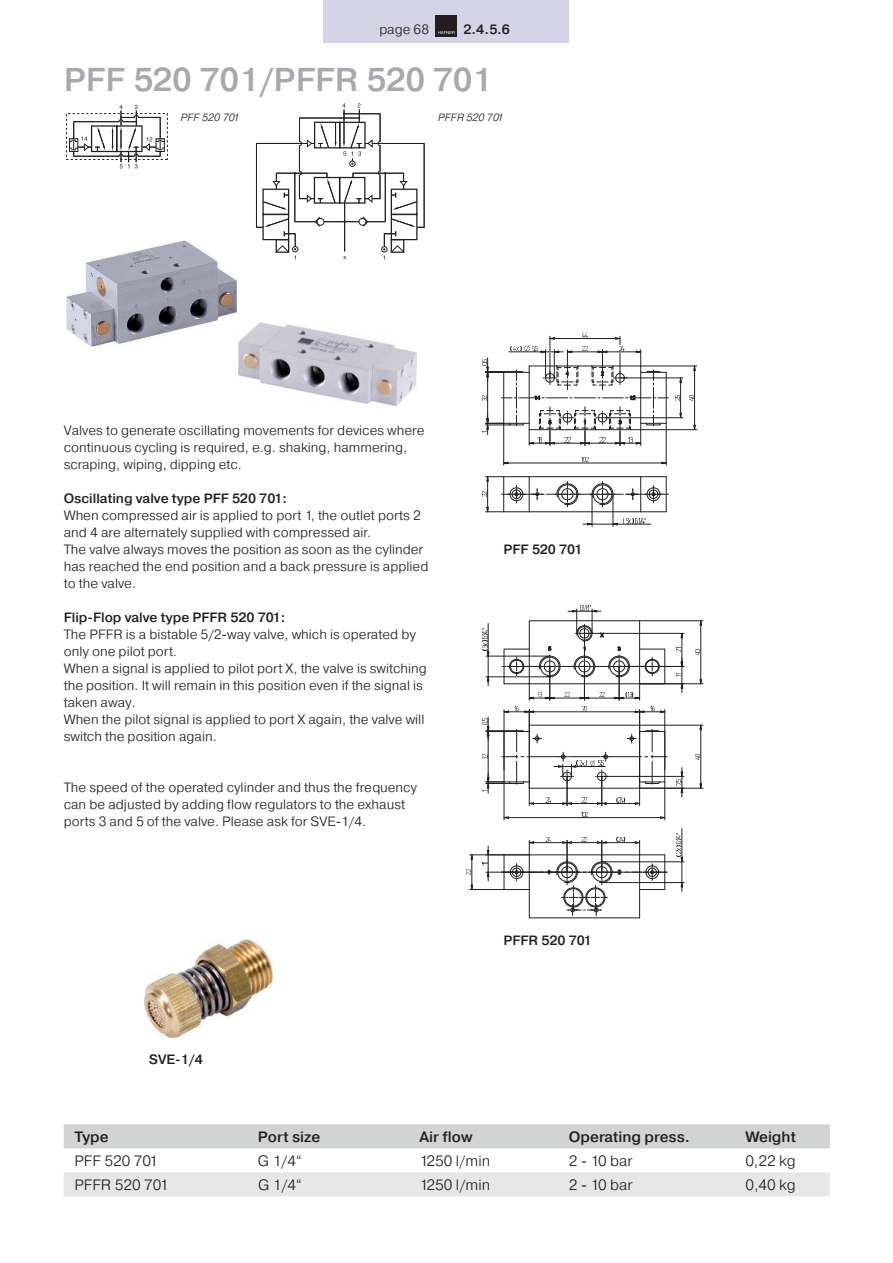
<style>
.page{position:relative;width:893px;height:1263px;background:#fff}
.page>*{position:absolute;margin:0;border:0;box-sizing:border-box;transform-origin:0 0}
.t1{font:500 33px "Pragmatica";color:#a7a9ac}
.t2{font:300 15px "Pragmatica";color:#231f20}
.t3{font:500 15px "Pragmatica";color:#231f20}
.t4{font:300 13.5px/17px "Pragmatica";color:#231f20}
.t5{font:500 13.5px "Pragmatica";color:#231f20}
.t6{font:italic 300 10.5px "Pragmatica";color:#231f20}
</style>
<div class="page">
<div style="left:91px;top:125px;width:26px;height:27px;border:1px solid #231f20"></div>
<hr style="left:74px;top:156px;width:45px;height:1px;background:#231f20">
<hr style="left:74px;top:121px;width:45px;height:1px;background:#231f20">
<svg style="left:69px;top:121px;width:36px;height:35px"></svg>
<svg style="left:112px;top:105px;width:53px;height:63px"></svg>
<div style="left:66px;top:113px;width:102px;height:47px;border:1px dashed #231f20"></div>
<hr style="left:529px;top:788px;width:111px;height:1px;background:#231f20">
<hr style="left:529px;top:725px;width:111px;height:1px;background:#231f20">
<hr style="left:529px;top:855px;width:1px;height:63px;background:#231f20">
<hr style="left:639px;top:855px;width:1px;height:63px;background:#231f20">
<hr style="left:529px;top:918px;width:111px;height:1px;background:#231f20">
<hr style="left:527px;top:756px;width:32px;height:1px;background:#231f20">
<hr style="left:610px;top:756px;width:31px;height:1px;background:#231f20">
<hr style="left:470px;top:889px;width:34px;height:1px;background:#231f20">
<hr style="left:470px;top:855px;width:34px;height:1px;background:#231f20">
<svg style="left:466px;top:870px;width:5px;height:5px"></svg>
<hr style="left:471px;top:855px;width:1px;height:35px;background:#231f20">
<hr style="left:504px;top:782px;width:1px;height:38px;background:#231f20">
<hr style="left:664px;top:782px;width:1px;height:38px;background:#231f20">
<svg style="left:581px;top:812px;width:7px;height:4px"></svg>
<hr style="left:504px;top:817px;width:161px;height:1px;background:#231f20">
<hr style="left:640px;top:788px;width:63px;height:1px;background:#231f20">
<hr style="left:640px;top:725px;width:63px;height:1px;background:#231f20">
<svg style="left:695px;top:754px;width:5px;height:5px"></svg>
<hr style="left:700px;top:725px;width:1px;height:63px;background:#231f20">
<svg style="left:582px;top:706px;width:5px;height:5px"></svg>
<hr style="left:529px;top:712px;width:111px;height:1px;background:#231f20">
<hr style="left:486px;top:656px;width:64px;height:1px;background:#231f20">
<hr style="left:486px;top:677px;width:64px;height:1px;background:#231f20">
<svg style="left:482px;top:628px;width:6px;height:29px"></svg>
<hr style="left:488px;top:623px;width:1px;height:63px;background:#231f20">
<svg style="left:502px;top:606px;width:165px;height:94px"></svg>
<hr style="left:681px;top:658px;width:1px;height:35px;background:#231f20">
<hr style="left:619px;top:666px;width:65px;height:1px;background:#231f20">
<hr style="left:584px;top:633px;width:100px;height:1px;background:#231f20">
<svg style="left:676px;top:648px;width:5px;height:4px"></svg>
<hr style="left:681px;top:633px;width:1px;height:33px;background:#231f20">
<hr style="left:602px;top:862px;width:82px;height:1px;background:#231f20">
<hr style="left:602px;top:882px;width:82px;height:1px;background:#231f20">
<svg style="left:676px;top:833px;width:7px;height:30px"></svg>
<hr style="left:681px;top:829px;width:1px;height:62px;background:#231f20">
<svg style="left:502px;top:837px;width:165px;height:79px"></svg>
<hr style="left:602px;top:842px;width:38px;height:1px;background:#231f20">
<hr style="left:486px;top:872px;width:81px;height:1px;background:#231f20">
<hr style="left:486px;top:855px;width:43px;height:1px;background:#231f20">
<hr style="left:488px;top:846px;width:1px;height:35px;background:#231f20">
<hr style="left:640px;top:620px;width:63px;height:1px;background:#231f20">
<hr style="left:640px;top:684px;width:63px;height:1px;background:#231f20">
<svg style="left:695px;top:650px;width:5px;height:5px"></svg>
<hr style="left:700px;top:621px;width:1px;height:63px;background:#231f20">
<hr style="left:602px;top:776px;width:82px;height:1px;background:#231f20">
<svg style="left:676px;top:768px;width:7px;height:29px"></svg>
<svg style="left:483px;top:706px;width:68px;height:100px"></svg>
<hr style="left:529px;top:803px;width:38px;height:1px;background:#231f20">
<hr style="left:567px;top:776px;width:1px;height:30px;background:#231f20">
<svg style="left:582px;top:798px;width:5px;height:4px"></svg>
<hr style="left:567px;top:803px;width:35px;height:1px;background:#231f20">
<svg style="left:558px;top:752px;width:52px;height:32px"></svg>
<hr style="left:554px;top:766px;width:51px;height:1px;background:#231f20">
<hr style="left:601px;top:776px;width:1px;height:30px;background:#231f20">
<svg style="left:616px;top:706px;width:51px;height:100px"></svg>
<hr style="left:602px;top:803px;width:38px;height:1px;background:#231f20">
<svg style="left:482px;top:476px;width:186px;height:37px"></svg>
<hr style="left:487px;top:477px;width:1px;height:35px;background:#231f20">
<hr style="left:503px;top:423px;width:1px;height:42px;background:#231f20">
<hr style="left:666px;top:423px;width:1px;height:42px;background:#231f20">
<svg style="left:581px;top:457px;width:7px;height:5px"></svg>
<hr style="left:504px;top:463px;width:162px;height:1px;background:#231f20">
<hr style="left:620px;top:378px;width:63px;height:1px;background:#231f20">
<hr style="left:607px;top:418px;width:76px;height:1px;background:#231f20">
<hr style="left:680px;top:378px;width:1px;height:40px;background:#231f20">
<hr style="left:641px;top:429px;width:56px;height:1px;background:#231f20">
<hr style="left:641px;top:366px;width:56px;height:1px;background:#231f20">
<svg style="left:689px;top:395px;width:4px;height:5px"></svg>
<hr style="left:694px;top:366px;width:1px;height:64px;background:#231f20">
<hr style="left:613px;top:494px;width:1px;height:32px;background:#231f20">
<hr style="left:592px;top:494px;width:1px;height:32px;background:#231f20">
<svg style="left:623px;top:519px;width:23px;height:4px"></svg>
<hr style="left:583px;top:524px;width:68px;height:1px;background:#231f20">
<svg style="left:482px;top:333px;width:186px;height:112px"></svg>
<img style="left:238px;top:323px;width:178px;height:83px">
<div style="left:314px;top:122px;width:26px;height:26px;border:1px solid #231f20"></div>
<div style="left:339px;top:122px;width:27px;height:26px;border:1px solid #231f20"></div>
<hr style="left:299px;top:118px;width:60px;height:1px;background:#231f20">
<div style="left:339px;top:177px;width:26px;height:27px;border:1px solid #231f20"></div>
<hr style="left:294px;top:221px;width:91px;height:1px;background:#231f20">
<hr style="left:424px;top:143px;width:1px;height:85px;background:#231f20">
<svg style="left:256px;top:118px;width:80px;height:142px"></svg>
<div style="left:317px;top:218px;width:7px;height:7px;background:#fff;border-radius:50%"></div>
<div style="left:317px;top:218px;width:7px;height:8px;border:1px solid #231f20;border-radius:50%"></div>
<svg style="left:342px;top:103px;width:82px;height:157px"></svg>
<div style="left:359px;top:218px;width:7px;height:7px;background:#fff;border-radius:50%"></div>
<div style="left:359px;top:218px;width:7px;height:8px;border:1px solid #231f20;border-radius:50%"></div>
<img style="left:67px;top:240px;width:169px;height:107px">
<img style="left:145px;top:939px;width:127px;height:98px">
<div style="left:324px;top:0;width:245px;height:43px;background:#d4d4e6"></div>
<div style="left:436px;top:15px;width:21px;height:21px;background:#231f20"></div>
<svg style="left:438px;top:31px;width:17px;height:3px"></svg>
<div style="left:64px;top:1124px;width:766px;height:24px;background:#d1d3d4"></div>
<div style="left:64px;top:1172px;width:766px;height:24px;background:#e6e7e8"></div>
<p class="t4" style="left:379px;top:22px;width:51px">page 68</p>
<p class="t5" style="left:463px;top:24px;width:48px">2.4.5.6</p>
<h1 class="t1" style="left:64px;top:68px;width:430px">PFF 520 701/PFFR 520 701</h1>
<p class="t6" style="left:181px;top:113px;width:60px">PFF 520 701</p>
<p class="t6" style="left:438px;top:113px;width:67px">PFFR 520 701</p>
<p class="t4" style="left:64px;top:423px;width:362px">Valves to generate oscillating movements for devices where continuous cycling is required, e.g. shaking, hammering, scraping, wiping, dipping etc.</p>
<p class="t5" style="left:64px;top:493px;width:225px">Oscillating valve type PFF 520 701:</p>
<p class="t4" style="left:64px;top:508px;width:366px">When compressed air is applied to port 1, the outlet ports 2 and 4 are alternately supplied with compressed air.<br>The valve always moves the position as soon as the cylinder has reached the end position and a back pressure is applied to the valve.</p>
<p class="t5" style="left:64px;top:613px;width:223px">Flip-Flop valve type PFFR 520 701:</p>
<p class="t4" style="left:64px;top:627px;width:364px">The PFFR is a bistable 5/2-way valve, which is operated by only one pilot port.<br>When a signal is applied to pilot port X, the valve is switching the position. It will remain in this position even if the signal is taken away.<br>When the pilot signal is applied to port X again, the valve will switch the position again.</p>
<p class="t4" style="left:64px;top:780px;width:355px">The speed of the operated cylinder and thus the frequency can be adjusted by adding flow regulators to the exhaust ports 3 and 5 of the valve. Please ask for SVE-1/4.</p>
<p class="t5" style="left:149px;top:1054px;width:56px">SVE-1/4</p>
<p class="t5" style="left:503px;top:544px;width:80px">PFF 520 701</p>
<p class="t5" style="left:503px;top:935px;width:90px">PFFR 520 701</p>
<p class="t3" style="left:74px;top:1132px;width:36px">Type</p>
<p class="t3" style="left:258px;top:1132px;width:64px">Port size</p>
<p class="t3" style="left:419px;top:1132px;width:55px">Air flow</p>
<p class="t3" style="left:569px;top:1132px;width:122px">Operating press.</p>
<p class="t3" style="left:745px;top:1132px;width:52px">Weight</p>
<p class="t2" style="left:74px;top:1156px;width:85px">PFF 520 701</p>
<p class="t2" style="left:258px;top:1156px;width:45px">G 1/4“</p>
<p class="t2" style="left:419px;top:1156px;width:72px">1250 l/min</p>
<p class="t2" style="left:569px;top:1156px;width:65px">2 - 10 bar</p>
<p class="t2" style="left:745px;top:1156px;width:52px">0,22 kg</p>
<p class="t2" style="left:74px;top:1180px;width:95px">PFFR 520 701</p>
<p class="t2" style="left:258px;top:1180px;width:45px">G 1/4“</p>
<p class="t2" style="left:419px;top:1180px;width:72px">1250 l/min</p>
<p class="t2" style="left:569px;top:1180px;width:65px">2 - 10 bar</p>
<p class="t2" style="left:745px;top:1180px;width:52px">0,40 kg</p>
</div>
